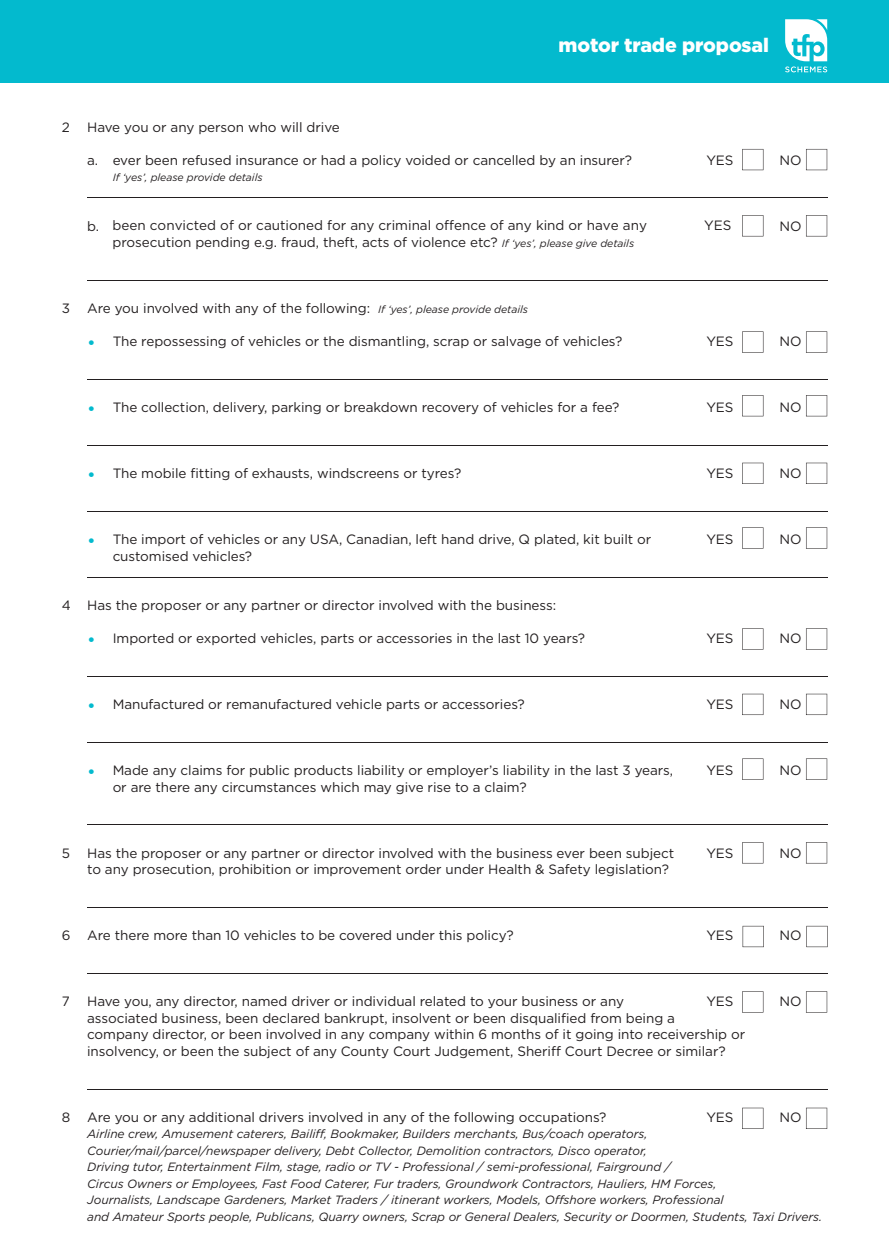
<style>
.page{position:relative;width:889px;height:1259px;background:#fff}
.page>*{position:absolute;margin:0;border:0;box-sizing:border-box;transform-origin:0 0}
.t1{font:900 19.5px "Gotham";letter-spacing:-.005em;color:#fff}
.t2{font:13.5px/16.5px "Gotham";letter-spacing:-.005em;color:#231f20}
.t3{font:13.5px "Gotham";color:#242021}
.t4{font:italic 12px/16.5px "Gotham";letter-spacing:-.005em;color:#231f20}
.t5{font:italic 10.5px "Gotham";letter-spacing:-.005em;color:#231f20}
.s1{color:#231f20}
.s2{font-style:italic;font-size:10.5px}
.s3{font-size:18px;color:#03bace}
</style>
<div class="page">
<div style="left:0;top:0;width:889px;height:83px;background:#03bace"></div>
<svg style="left:785px;top:19px;width:42px;height:53px"></svg>
<svg style="left:87px;top:280px;width:741px;height:1px"></svg>
<svg style="left:87px;top:379px;width:741px;height:1px"></svg>
<svg style="left:87px;top:445px;width:741px;height:1px"></svg>
<svg style="left:87px;top:511px;width:741px;height:1px"></svg>
<svg style="left:87px;top:577px;width:741px;height:1px"></svg>
<svg style="left:87px;top:676px;width:741px;height:1px"></svg>
<svg style="left:87px;top:742px;width:741px;height:1px"></svg>
<svg style="left:87px;top:907px;width:741px;height:1px"></svg>
<svg style="left:87px;top:973px;width:741px;height:1px"></svg>
<svg style="left:87px;top:1089px;width:741px;height:1px"></svg>
<svg style="left:742px;top:149px;width:21px;height:21px"></svg>
<svg style="left:806px;top:149px;width:21px;height:21px"></svg>
<svg style="left:742px;top:215px;width:21px;height:21px"></svg>
<svg style="left:806px;top:215px;width:21px;height:21px"></svg>
<svg style="left:742px;top:331px;width:21px;height:22px"></svg>
<svg style="left:806px;top:331px;width:21px;height:22px"></svg>
<svg style="left:742px;top:395px;width:21px;height:21px"></svg>
<svg style="left:806px;top:395px;width:21px;height:21px"></svg>
<svg style="left:742px;top:463px;width:21px;height:21px"></svg>
<svg style="left:806px;top:463px;width:21px;height:21px"></svg>
<svg style="left:742px;top:527px;width:21px;height:22px"></svg>
<svg style="left:806px;top:527px;width:21px;height:22px"></svg>
<svg style="left:742px;top:628px;width:21px;height:22px"></svg>
<svg style="left:806px;top:628px;width:21px;height:22px"></svg>
<svg style="left:742px;top:694px;width:21px;height:21px"></svg>
<svg style="left:806px;top:694px;width:21px;height:21px"></svg>
<svg style="left:743px;top:926px;width:21px;height:21px"></svg>
<svg style="left:806px;top:926px;width:22px;height:21px"></svg>
<svg style="left:742px;top:991px;width:21px;height:21px"></svg>
<svg style="left:806px;top:991px;width:21px;height:21px"></svg>
<svg style="left:742px;top:1108px;width:21px;height:21px"></svg>
<svg style="left:806px;top:1108px;width:21px;height:21px"></svg>
<svg style="left:742px;top:758px;width:21px;height:22px"></svg>
<svg style="left:806px;top:758px;width:21px;height:22px"></svg>
<svg style="left:742px;top:842px;width:21px;height:21px"></svg>
<svg style="left:806px;top:842px;width:21px;height:21px"></svg>
<h1 class="t1" style="left:559px;top:38px;width:212px">motor trade proposal</h1>
<p class="t2" style="left:62px;top:120px;width:10px">2</p>
<p class="t2" style="left:87px;top:120px;width:254px">Have you or any person who will drive</p>
<p class="t2" style="left:87px;top:153px;width:546px">a. ever been refused insurance or had a policy voided or cancelled by an insurer?</p>
<p class="t2" style="left:706px;top:153px;width:29px">YES</p>
<p class="t2" style="left:779px;top:153px;width:24px">NO</p>
<p class="t5" style="left:113px;top:174px;width:151px">If ‘yes’, please provide details</p>
<p class="t3" style="left:87px;top:221px;width:561px"><span class="s1">b.</span> been convicted of or cautioned for any criminal offence of any kind or have any</p>
<p class="t3" style="left:704px;top:221px;width:29px">YES</p>
<p class="t2" style="left:779px;top:219px;width:24px">NO</p>
<p class="t3" style="left:113px;top:237px;width:523px">prosecution pending e.g. fraud, theft, acts of violence etc? <span class="s2">If ‘yes’, please give details</span></p>
<p class="t2" style="left:62px;top:301px;width:10px">3</p>
<p class="t2" style="left:87px;top:301px;width:442px">Are you involved with any of the following: <span class="s2">If ‘yes’, please provide details</span></p>
<p class="t2" style="left:87px;top:334px;width:537px"><span class="s3">•</span> The repossessing of vehicles or the dismantling, scrap or salvage of vehicles?</p>
<p class="t2" style="left:706px;top:334px;width:29px">YES</p>
<p class="t2" style="left:779px;top:334px;width:24px">NO</p>
<p class="t2" style="left:87px;top:400px;width:534px"><span class="s3">•</span> The collection, delivery, parking or breakdown recovery of vehicles for a fee?</p>
<p class="t2" style="left:706px;top:400px;width:29px">YES</p>
<p class="t2" style="left:779px;top:400px;width:24px">NO</p>
<p class="t2" style="left:87px;top:466px;width:376px"><span class="s3">•</span> The mobile fitting of exhausts, windscreens or tyres?</p>
<p class="t2" style="left:706px;top:466px;width:29px">YES</p>
<p class="t2" style="left:779px;top:466px;width:24px">NO</p>
<p class="t2" style="left:87px;top:532px;width:566px"><span class="s3">•</span> The import of vehicles or any USA, Canadian, left hand drive, Q plated, kit built or</p>
<p class="t2" style="left:706px;top:532px;width:29px">YES</p>
<p class="t2" style="left:779px;top:532px;width:24px">NO</p>
<p class="t2" style="left:113px;top:549px;width:141px">customised vehicles?</p>
<p class="t2" style="left:62px;top:598px;width:496px">4 Has the proposer or any partner or director involved with the business:</p>
<p class="t2" style="left:87px;top:631px;width:499px"><span class="s3">•</span> Imported or exported vehicles, parts or accessories in the last 10 years?</p>
<p class="t2" style="left:706px;top:631px;width:29px">YES</p>
<p class="t2" style="left:779px;top:631px;width:24px">NO</p>
<p class="t2" style="left:87px;top:697px;width:439px"><span class="s3">•</span> Manufactured or remanufactured vehicle parts or accessories?</p>
<p class="t2" style="left:706px;top:697px;width:29px">YES</p>
<p class="t2" style="left:779px;top:697px;width:24px">NO</p>
<p class="t2" style="left:87px;top:763px;width:588px"><span class="s3">•</span> Made any claims for public products liability or employer’s liability in the last 3 years,</p>
<p class="t2" style="left:706px;top:763px;width:29px">YES</p>
<p class="t2" style="left:779px;top:763px;width:24px">NO</p>
<p class="t2" style="left:113px;top:780px;width:415px">or are there any circumstances which may give rise to a claim?</p>
<p class="t2" style="left:62px;top:846px;width:10px">5</p>
<p class="t2" style="left:87px;top:846px;width:589px">Has the proposer or any partner or director involved with the business ever been subject</p>
<p class="t2" style="left:706px;top:846px;width:29px">YES</p>
<p class="t2" style="left:779px;top:846px;width:24px">NO</p>
<p class="t2" style="left:87px;top:862px;width:583px">to any prosecution, prohibition or improvement order under Health &amp; Safety legislation?</p>
<p class="t2" style="left:62px;top:928px;width:454px">6 Are there more than 10 vehicles to be covered under this policy?</p>
<p class="t2" style="left:706px;top:928px;width:29px">YES</p>
<p class="t2" style="left:779px;top:928px;width:24px">NO</p>
<p class="t2" style="left:62px;top:994px;width:10px">7</p>
<p class="t2" style="left:87px;top:994px;width:538px">Have you, any director, named driver or individual related to your business or any</p>
<p class="t2" style="left:706px;top:994px;width:29px">YES</p>
<p class="t2" style="left:779px;top:994px;width:24px">NO</p>
<p class="t2" style="left:87px;top:1011px;width:660px">associated business, been declared bankrupt, insolvent or been disqualified from being a<br>company director, or been involved in any company within 6 months of it going into receivership or insolvency, or been the subject of any County Court Judgement, Sheriff Court Decree or similar?</p>
<p class="t2" style="left:62px;top:1110px;width:10px">8</p>
<p class="t2" style="left:87px;top:1110px;width:521px">Are you or any additional drivers involved in any of the following occupations?</p>
<p class="t2" style="left:706px;top:1110px;width:29px">YES</p>
<p class="t2" style="left:779px;top:1110px;width:24px">NO</p>
<p class="t4" style="left:87px;top:1127px;width:736px">Airline crew, Amusement caterers, Bailiff, Bookmaker, Builders merchants, Bus/coach operators, Courier/mail/parcel/newspaper delivery, Debt Collector, Demolition contractors, Disco operator,<br>Driving tutor, Entertainment Film, stage, radio or TV - Professional / semi-professional, Fairground /<br>Circus Owners or Employees, Fast Food Caterer, Fur traders, Groundwork Contractors, Hauliers, HM Forces,<br>Journalists, Landscape Gardeners, Market Traders / itinerant workers, Models, Offshore workers, Professional<br>and Amateur Sports people, Publicans, Quarry owners, Scrap or General Dealers, Security or Doormen, Students, Taxi Drivers.</p>
</div>
